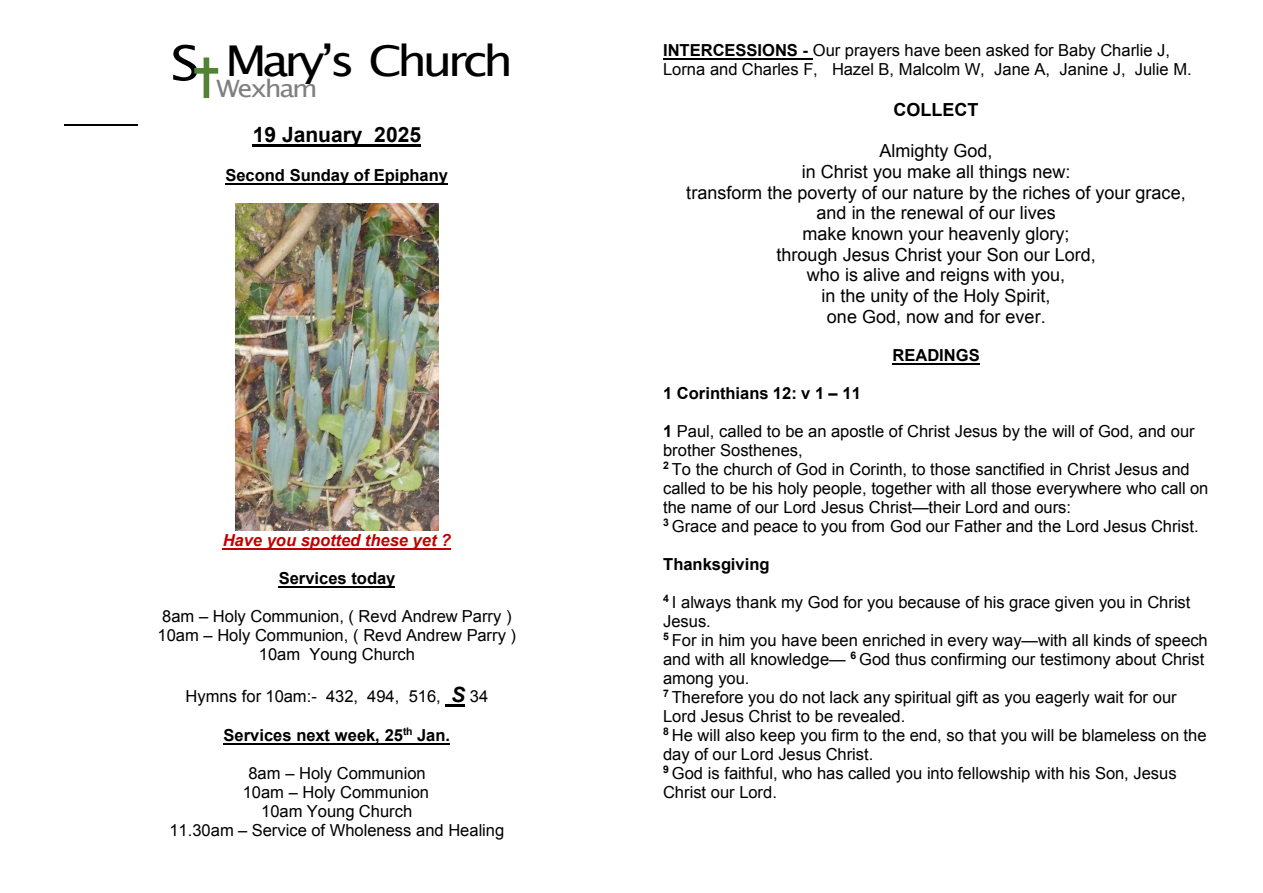
<style>
.page{position:relative;width:1263px;height:893px;background:#fff}
.page>*{position:absolute;margin:0;border:0;box-sizing:border-box;transform-origin:0 0}
.t1{font:47.85px "Lucida Grande";color:#000;scale:1.14 1}
.t2{font:42.45px "Lucida Grande";letter-spacing:-.1em;color:#000;scale:1.14 1}
.t3{font:23.85px "Lucida Grande";letter-spacing:-.085em;color:#7f7f7f;scale:1.14 1}
.t4{font:700 21px "Arial";color:#000}
.t5{font:italic 700 21px "Arial";color:#000}
.t6{font:18px "Arial";color:#000}
.t7{font:700 18px "Arial";color:#000}
.t8{font:16.5px "Arial";color:#000}
.t9{font:700 16.5px "Arial";color:#000}
.t10{font:italic 700 16.5px "Arial";color:#c00000}
.t11{font:700 10.5px "Arial";color:#000}
.s1{font-weight:700}
</style>
<div class="page">
<hr style="left:64px;top:124px;width:73px;height:2px;background:#000">
<div style="left:204px;top:58px;width:5px;height:40px;background:#548235"></div>
<div style="left:194px;top:68px;width:24px;height:6px;background:#548235"></div>
<hr style="left:253px;top:145px;width:168px;height:2px;background:#000">
<hr style="left:225px;top:183px;width:223px;height:2px;background:#000">
<hr style="left:223px;top:548px;width:228px;height:2px;background:#c00000">
<hr style="left:279px;top:586px;width:116px;height:2px;background:#000">
<hr style="left:445px;top:704px;width:20px;height:3px;background:#000">
<hr style="left:224px;top:743px;width:226px;height:2px;background:#000">
<hr style="left:663px;top:58px;width:150px;height:1px;background:#000">
<hr style="left:892px;top:363px;width:88px;height:2px;background:#000">
<img style="left:235px;top:204px;width:204px;height:327px">
<p class="t1" style="left:170px;top:43px;width:27px">S</p>
<p class="t2" style="left:225px;top:43px;width:254px">Maryʼs Church</p>
<p class="t3" style="left:217px;top:79px;width:90px">Wexham</p>
<p class="t4" style="left:253px;top:127px;width:170px">19 January 2025</p>
<p class="t9" style="left:225px;top:169px;width:224px">Second Sunday of Epiphany</p>
<p class="t10" style="left:223px;top:534px;width:230px">Have you spotted these yet ?</p>
<p class="t9" style="left:279px;top:572px;width:118px">Services today</p>
<p class="t8" style="left:162px;top:610px;width:351px">8am – Holy Communion, ( Revd Andrew Parry )</p>
<p class="t8" style="left:158px;top:629px;width:360px">10am – Holy Communion, ( Revd Andrew Parry )</p>
<p class="t8" style="left:259px;top:648px;width:158px">10am Young Church</p>
<p class="t8" style="left:186px;top:690px;width:257px">Hymns for 10am:- 432, 494, 516,</p>
<p class="t5" style="left:451px;top:687px;width:16px">S</p>
<p class="t8" style="left:470px;top:690px;width:20px">34</p>
<p class="t9" style="left:224px;top:729px;width:181px">Services next week, 25</p>
<p class="t11" style="left:403px;top:728px;width:11px">th</p>
<p class="t9" style="left:417px;top:729px;width:35px">Jan.</p>
<p class="t8" style="left:248px;top:767px;width:179px">8am – Holy Communion</p>
<p class="t8" style="left:243px;top:786px;width:188px">10am – Holy Communion</p>
<p class="t8" style="left:261px;top:805px;width:152px">10am Young Church</p>
<p class="t8" style="left:169px;top:824px;width:336px">11.30am – Service of Wholeness and Healing</p>
<p class="t8" style="left:663px;top:44px;width:508px"><span class="s1">INTERCESSIONS -</span> Our prayers have been asked for Baby Charlie J,</p>
<p class="t8" style="left:663px;top:63px;width:530px">Lorna and Charles F, Hazel B, Malcolm W, Jane A, Janine J, Julie M.</p>
<p class="t7" style="left:893px;top:103px;width:86px">COLLECT</p>
<p class="t6" style="left:879px;top:144px;width:115px">Almighty God,</p>
<p class="t6" style="left:802px;top:165px;width:270px">in Christ you make all things new:</p>
<p class="t6" style="left:686px;top:185px;width:501px">transform the poverty of our nature by the riches of your grace,</p>
<p class="t6" style="left:816px;top:206px;width:241px">and in the renewal of our lives</p>
<p class="t6" style="left:802px;top:227px;width:269px">make known your heavenly glory;</p>
<p class="t6" style="left:776px;top:248px;width:321px">through Jesus Christ your Son our Lord,</p>
<p class="t6" style="left:807px;top:268px;width:260px">who is alive and reigns with you,</p>
<p class="t6" style="left:821px;top:289px;width:230px">in the unity of the Holy Spirit,</p>
<p class="t6" style="left:827px;top:310px;width:220px">one God, now and for ever.</p>
<p class="t9" style="left:892px;top:349px;width:89px">READINGS</p>
<p class="t9" style="left:663px;top:387px;width:199px">1 Corinthians 12: v 1 – 11</p>
<p class="t8" style="left:663px;top:425px;width:533px"><span class="s1">1</span> Paul, called to be an apostle of Christ Jesus by the will of God, and our</p>
<p class="t8" style="left:663px;top:444px;width:141px">brother Sosthenes,</p>
<p class="t11" style="left:663px;top:461px;width:7px">2</p>
<p class="t8" style="left:672px;top:463px;width:519px">To the church of God in Corinth, to those sanctified in Christ Jesus and</p>
<p class="t8" style="left:663px;top:482px;width:547px">called to be his holy people, together with all those everywhere who call on</p>
<p class="t8" style="left:663px;top:501px;width:409px">the name of our Lord Jesus Christ—their Lord and ours:</p>
<p class="t11" style="left:663px;top:518px;width:7px">3</p>
<p class="t8" style="left:672px;top:520px;width:528px">Grace and peace to you from God our Father and the Lord Jesus Christ.</p>
<p class="t9" style="left:663px;top:558px;width:108px">Thanksgiving</p>
<p class="t11" style="left:663px;top:594px;width:7px">4</p>
<p class="t8" style="left:672px;top:596px;width:520px">I always thank my God for you because of his grace given you in Christ</p>
<p class="t8" style="left:663px;top:615px;width:49px">Jesus.</p>
<p class="t11" style="left:663px;top:632px;width:7px">5</p>
<p class="t8" style="left:672px;top:634px;width:537px">For in him you have been enriched in every way—with all kinds of speech</p>
<p class="t8" style="left:663px;top:653px;width:184px">and with all knowledge—</p>
<p class="t11" style="left:850px;top:651px;width:7px">6</p>
<p class="t8" style="left:859px;top:653px;width:347px">God thus confirming our testimony about Christ</p>
<p class="t8" style="left:663px;top:672px;width:88px">among you.</p>
<p class="t11" style="left:663px;top:689px;width:7px">7</p>
<p class="t8" style="left:672px;top:691px;width:506px">Therefore you do not lack any spiritual gift as you eagerly wait for our</p>
<p class="t8" style="left:663px;top:710px;width:244px">Lord Jesus Christ to be revealed.</p>
<p class="t11" style="left:663px;top:727px;width:7px">8</p>
<p class="t8" style="left:672px;top:729px;width:536px">He will also keep you firm to the end, so that you will be blameless on the</p>
<p class="t8" style="left:663px;top:748px;width:212px">day of our Lord Jesus Christ.</p>
<p class="t11" style="left:663px;top:765px;width:7px">9</p>
<p class="t8" style="left:672px;top:767px;width:506px">God is faithful, who has called you into fellowship with his Son, Jesus</p>
<p class="t8" style="left:663px;top:786px;width:115px">Christ our Lord.</p>
</div>
